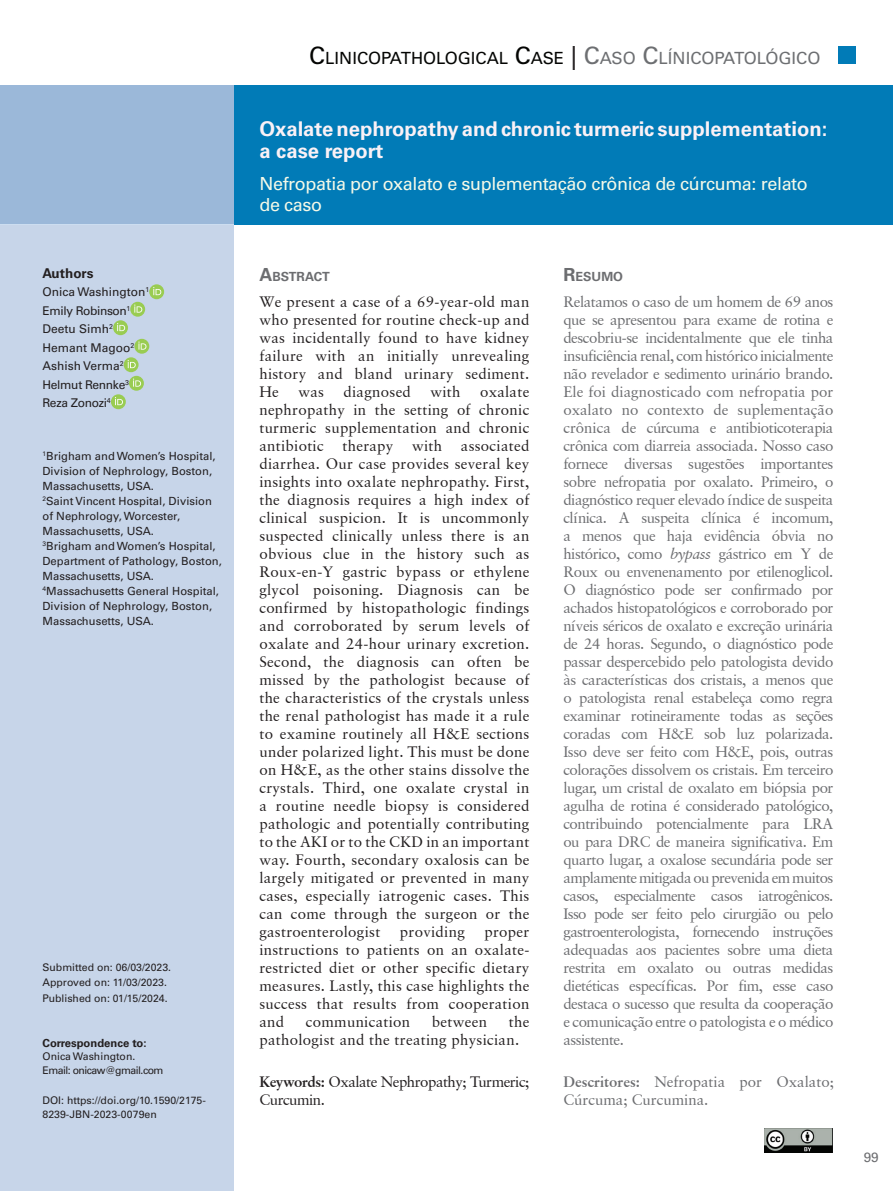
<style>
.page{position:relative;width:893px;height:1191px;background:#fff}
.page>*{position:absolute;margin:0;border:0;box-sizing:border-box;transform-origin:0 0}
.Título_Português{font:700 20.25px/22.5px "Univers LT Std";color:#faf1f6}
.Title_Inglês{font:18px/21.6px "Univers LT Std";letter-spacing:-.02em;color:#f4f9e8}
.t1{font:16.8px "Univers LT Std";color:#040503}
.Resumo{font:15px/18px "Garamond Retrospective S Si";letter-spacing:-.03em;color:#6c6d70;text-align:justify}
.Resumo-2{font:15px/18px "Garamond Retrospective S Si";letter-spacing:.02em;color:#231f20;text-align:justify}
.Resumo-3{font:15px/18px "Garamond Retrospective S Si";color:#6c6d70}
.Resumo-4{font:15px/18px "Garamond Retrospective S Si";letter-spacing:-.03em;color:#231f20}
.Nome_dos_autores{font:700 13.5px "Univers LT Std";color:#231f20}
.t2{font:13.5px "Univers LT Std";color:#6c6d70}
.Intertilulo__Resumo{font:700 12.6px "Univers LT Std";color:#6c6d70}
.Nome_dos_autores-2{font:12px "Univers LT Std";color:#231f20}
.Nome_dos_autores-3{font:12px "Univers LT Std";letter-spacing:-.025em;color:#231f20}
.Nome_dos_autores-4{font:12px "Univers LT Std";letter-spacing:-.03em;color:#231f20}
.Afiliações{font:11.25px/15px "Univers LT Std";color:#231f20}
.Correspondência_para{font:700 11.25px "Univers LT Std";color:#231f20}
.Autor_correspondente{font:10.5px/13.5px "Univers LT Std";color:#231f20}
.Data_de_subs_aprova{font:10.5px "Univers LT Std";color:#231f20}
.Autor_correspondente-2{font:10.5px "Univers LT Std";letter-spacing:-.05em;color:#231f20}
.s1{font-size:24px}
.s2{font-size:24px;color:#231f20}
.s3{font-size:24px;color:#6d6f72}
.s4{color:#6d6f72}
.s5{font-size:18px}
.s6{font-style:italic}
.s7{font-weight:700}
</style>
<div class="page">
<div style="left:839px;top:46px;width:17px;height:17px;background:#017bb7"></div>
<div style="left:0;top:225px;width:234px;height:966px;background:#c7d5e9"></div>
<svg style="left:149px;top:284px;width:15px;height:15px"></svg>
<svg style="left:153px;top:287px;width:8px;height:8px"></svg>
<svg style="left:130px;top:302px;width:15px;height:15px"></svg>
<svg style="left:134px;top:304px;width:8px;height:9px"></svg>
<svg style="left:113px;top:320px;width:15px;height:15px"></svg>
<svg style="left:117px;top:323px;width:8px;height:8px"></svg>
<svg style="left:134px;top:339px;width:15px;height:15px"></svg>
<svg style="left:138px;top:341px;width:8px;height:9px"></svg>
<svg style="left:124px;top:357px;width:15px;height:15px"></svg>
<svg style="left:128px;top:360px;width:8px;height:8px"></svg>
<div style="left:129px;top:376px;width:15px;height:15px;background:#99cc52;border-radius:50%"></div>
<svg style="left:133px;top:378px;width:8px;height:9px"></svg>
<svg style="left:111px;top:394px;width:15px;height:15px"></svg>
<svg style="left:115px;top:397px;width:8px;height:8px"></svg>
<img style="left:764px;top:1128px;width:68px;height:24px">
<div style="left:234px;top:85px;width:659px;height:140px;background:#017bb7"></div>
<div style="left:0;top:85px;width:234px;height:140px;background:#9bb8d9"></div>
<p class="Nome_dos_autores" style="left:43px;top:265px;width:53px">Authors</p>
<p class="Nome_dos_autores-2" style="left:43px;top:285px;width:108px">Onica Washington<sup>1</sup></p>
<p class="Nome_dos_autores-4" style="left:43px;top:303px;width:89px">Emily Robinson<sup>1</sup></p>
<p class="Nome_dos_autores-2" style="left:43px;top:322px;width:72px">Deetu Simh<sup>2</sup></p>
<p class="Nome_dos_autores-2" style="left:43px;top:340px;width:93px">Hemant Magoo<sup>2</sup></p>
<p class="Nome_dos_autores-2" style="left:43px;top:359px;width:83px">Ashish Verma<sup>2</sup></p>
<p class="Nome_dos_autores-3" style="left:43px;top:377px;width:88px">Helmut Rennke<sup>3</sup></p>
<p class="Nome_dos_autores-3" style="left:43px;top:396px;width:70px">Reza Zonozi<sup>4</sup></p>
<p class="Afiliações" style="left:43px;top:448px;width:175px"><sup>1</sup>Brigham and Women’s Hospital,<br>Division of Nephrology, Boston,<br>Massachusetts, USA.</p>
<p class="Afiliações" style="left:43px;top:493px;width:171px"><sup>2</sup>Saint Vincent Hospital, Division of Nephrology, Worcester,<br>Massachusetts, USA.</p>
<p class="Afiliações" style="left:43px;top:538px;width:181px"><sup>3</sup>Brigham and Women’s Hospital,<br>Department of Pathology, Boston,<br>Massachusetts, USA.</p>
<p class="Afiliações" style="left:43px;top:583px;width:178px"><sup>4</sup>Massachusetts General Hospital,<br>Division of Nephrology, Boston,<br>Massachusetts, USA.</p>
<p class="Data_de_subs_aprova" style="left:43px;top:960px;width:130px">Submitted on: 06/03/2023.</p>
<p class="Data_de_subs_aprova" style="left:43px;top:976px;width:126px">Approved on: 11/03/2023.</p>
<p class="Data_de_subs_aprova" style="left:43px;top:991px;width:127px">Published on: 01/15/2024.</p>
<p class="Correspondência_para" style="left:43px;top:1036px;width:106px">Correspondence to:</p>
<p class="Autor_correspondente" style="left:43px;top:1050px;width:94px">Onica Washington.</p>
<p class="Autor_correspondente-2" style="left:43px;top:1064px;width:123px">Email: onicaw@gmail.com</p>
<p class="Autor_correspondente" style="left:43px;top:1093px;width:165px">DOI: https://doi.org/10.1590/2175-<br>8239-JBN-2023-0079en</p>
<p class="t1" style="left:309px;top:48px;width:513px"><span class="s1">C</span>LINICOPATHOLOGICAL <span class="s1">C</span>ASE <span class="s2">|</span> <span class="s3">C</span><span class="s4">ASO</span> <span class="s3">C</span><span class="s4">LÍNICOPATOLÓGICO</span></p>
<p class="Título_Português" style="left:259px;top:118px;width:570px">Oxalate nephropathy and chronic turmeric supplementation: a case report</p>
<p class="Title_Inglês" style="left:259px;top:173px;width:550px">Nefropatia por oxalato e suplementação crônica de cúrcuma: relato de caso</p>
<p class="Intertilulo__Resumo" style="left:259px;top:269px;width:72px"><span class="s5">A</span>BSTRACT</p>
<p class="Resumo-2" style="left:259px;top:293px;width:272px">We present a case of a 69-year-old man who presented for routine check-up and was incidentally found to have kidney failure with an initially unrevealing history and bland urinary sediment.<br>He</p>
<p class="Resumo-2" style="left:259px;top:383px;width:272px;text-indent:221px">oxalate nephropathy in the setting of chronic turmeric supplementation and chronic antibiotic therapy with associated diarrhea. Our case provides several key insights into oxalate nephropathy. First, the diagnosis requires a high index of clinical suspicion. It is uncommonly suspected clinically unless there is an obvious clue in the history such as Roux-en-Y gastric bypass or ethylene glycol poisoning. Diagnosis can be confirmed by histopathologic findings and corroborated by serum levels of oxalate and 24-hour urinary excretion.<br>Second, the diagnosis can often be missed by the pathologist because of the characteristics of the crystals unless the renal pathologist has made it a rule to examine routinely all H&amp;E sections under polarized light. This must be done on H&amp;E, as the other stains dissolve the crystals. Third, one oxalate crystal in a routine needle biopsy is considered pathologic and potentially contributing to the AKI or to the CKD in an important way. Fourth, secondary oxalosis can be largely mitigated or prevented in many cases, especially iatrogenic cases. This can come through the surgeon or the gastroenterologist</p>
<p class="Resumo-2" style="left:298px;top:383px;width:27px">was</p>
<p class="Resumo-2" style="left:344px;top:383px;width:69px">diagnosed</p>
<p class="Resumo-2" style="left:430px;top:383px;width:32px">with</p>
<p class="Resumo-2" style="left:400px;top:923px;width:66px">providing</p>
<p class="Resumo-2" style="left:259px;top:923px;width:272px;text-indent:225px">proper instructions to patients on an oxalate&shy;restricted diet or other specific dietary measures. Lastly, this case highlights the success that results from cooperation and</p>
<p class="Resumo-2" style="left:259px;top:1013px;width:271px;text-indent:249px">the pathologist and the treating physician.</p>
<p class="Resumo-2" style="left:306px;top:1013px;width:106px">communication</p>
<p class="Resumo-2" style="left:432px;top:1013px;width:57px">between</p>
<p class="Intertilulo__Resumo" style="left:563px;top:269px;width:61px"><span class="s5">R</span>ESUMO</p>
<p class="Resumo" style="left:563px;top:293px;width:272px">Relatamos o caso de um homem de 69 anos que se apresentou para exame de rotina e descobriu-se incidentalmente que ele tinha insuficiência renal, com histórico inicialmente não revelador e sedimento urinário brando.<br>Ele foi diagnosticado com nefropatia por oxalato no contexto de suplementação crônica de cúrcuma e antibioticoterapia crônica com diarreia associada. Nosso caso fornece diversas sugestões importantes sobre nefropatia por oxalato. Primeiro, o diagnóstico requer elevado índice de suspeita clínica. A suspeita clínica é incomum, a menos que haja evidência óbvia no histórico, como <span class="s6">bypass</span> gástrico em Y de Roux ou envenenamento por etilenoglicol.<br>O diagnóstico pode ser confirmado por achados histopatológicos e corroborado por níveis séricos de oxalato e excreção urinária de 24 horas. Segundo, o diagnóstico pode passar despercebido pelo patologista devido às características dos cristais, a menos que o patologista renal estabeleça como regra examinar rotineiramente todas as seções coradas com H&amp;E sob luz polarizada.<br>Isso deve ser feito com H&amp;E, pois, outras colorações dissolvem os cristais. Em terceiro lugar, um cristal de oxalato em biópsia por agulha de rotina é considerado patológico, contribuindo potencialmente para LRA ou para DRC de maneira significativa. Em quarto lugar, a oxalose secundária pode ser amplamente mitigada ou prevenida em muitos casos, especialmente casos iatrogênicos.<br>Isso pode ser feito pelo cirurgião ou pelo gastroenterologista, fornecendo instruções adequadas aos pacientes sobre uma dieta restrita em oxalato ou outras medidas dietéticas específicas. Por fim, esse caso destaca o sucesso que resulta da cooperação e comunicação entre o patologista e o médico assistente.</p>
<p class="Resumo-4" style="left:259px;top:1073px;width:272px"><span class="s7">Keywords:</span> Oxalate Nephropathy; Turmeric;<br>Curcumin.</p>
<p class="Resumo-3" style="left:563px;top:1073px;width:272px"><span class="s7">Descritores:</span> Nefropatia por Oxalato;<br>Cúrcuma; Curcumina.</p>
<p class="t2" style="left:864px;top:1149px;width:17px">99</p>
</div>
